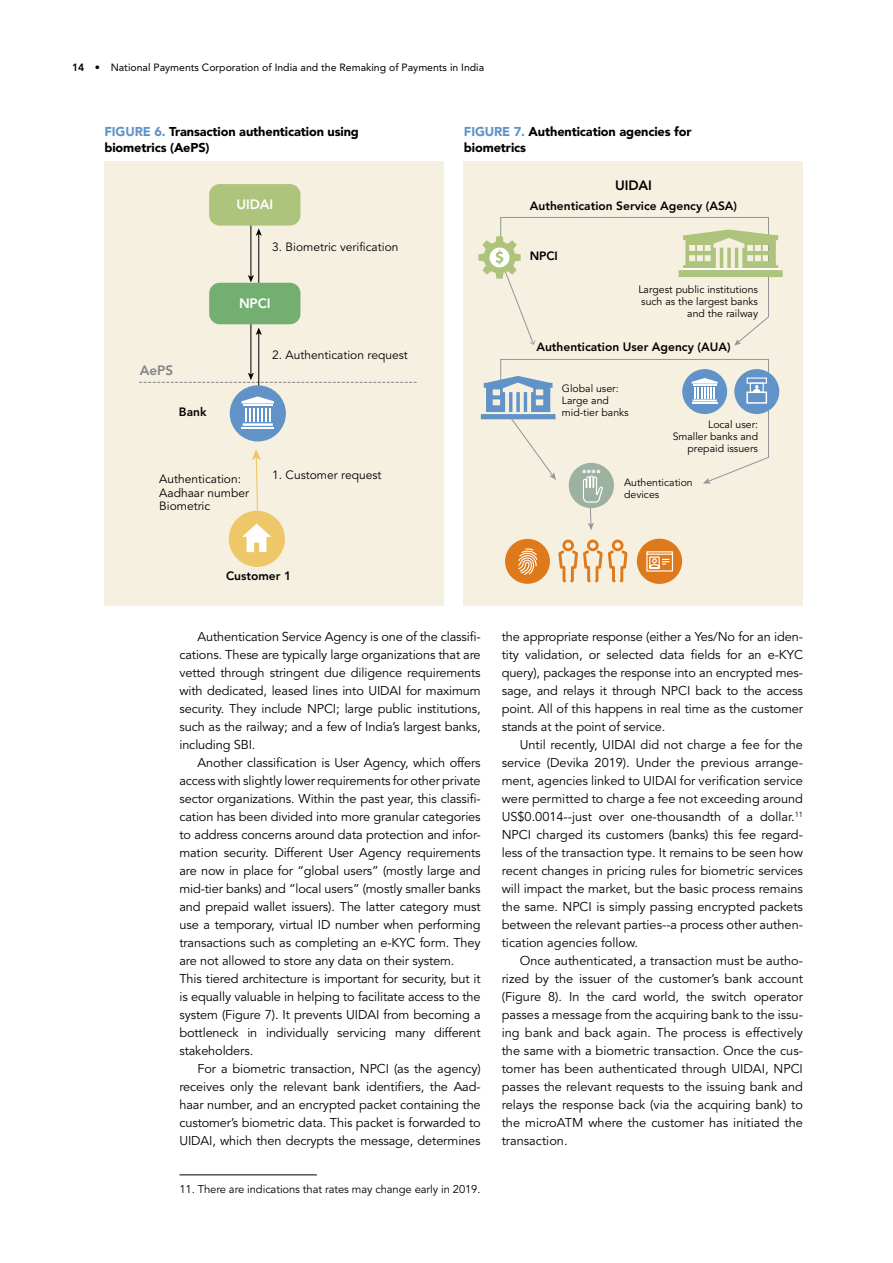
<style>
.page{position:relative;width:893px;height:1263px;background:#fff}
.page>*{position:absolute;margin:0;border:0;box-sizing:border-box;transform-origin:0 0}
.t1{font:800 13.5px "Avenir";letter-spacing:-.01em;color:#fff}
.t2{font:800 13.5px "Avenir";letter-spacing:-.01em;color:#000}
.t3{font:800 13.5px "Avenir";color:#808285}
.t4{font:12.75px/18px "Avenir";letter-spacing:-.01em;color:#000;text-align:justify}
.t5{font:900 12.75px/16.5px "Avenir";letter-spacing:-.01em;color:#000}
.t6{font:12px/13.5px "Avenir";color:#000}
.t7{font:800 12px "Avenir";color:#000}
.t8{font:11.25px "Avenir";letter-spacing:-.01em;color:#000}
.t9{font:10.5px/12px "Avenir";color:#000;text-align:right}
.t10{font:10.5px "Avenir";color:#000}
.t11{font:900 9px "Helvetica";color:#fff}
.s1{font-weight:800}
.s2{color:#6193c8}
</style>
<div class="page">
<div style="left:104px;top:161px;width:339px;height:445px;background:#f5f0e0"></div>
<hr style="left:250px;top:313px;width:1px;height:62px;background:#000">
<svg style="left:139px;top:373px;width:278px;height:10px"></svg>
<hr style="left:250px;top:222px;width:1px;height:55px;background:#000">
<svg style="left:248px;top:275px;width:6px;height:7px"></svg>
<hr style="left:258px;top:234px;width:1px;height:55px;background:#000">
<svg style="left:256px;top:228px;width:6px;height:8px"></svg>
<hr style="left:258px;top:333px;width:1px;height:61px;background:#000">
<svg style="left:256px;top:328px;width:6px;height:7px"></svg>
<div style="left:209px;top:283px;width:91px;height:41px;background:#74af72;border-radius:10px"></div>
<div style="left:209px;top:184px;width:91px;height:42px;background:#aec37b;border-radius:10px"></div>
<div style="left:230px;top:385px;width:56px;height:56px;background:#6193c8;border-radius:50%"></div>
<svg style="left:242px;top:396px;width:32px;height:30px"></svg>
<hr style="left:242px;top:427px;width:32px;height:2px;background:#fff">
<div style="left:229px;top:511px;width:56px;height:56px;background:#eec769;border-radius:50%"></div>
<svg style="left:242px;top:523px;width:29px;height:29px"></svg>
<svg style="left:252px;top:449px;width:9px;height:63px"></svg>
<div style="left:464px;top:161px;width:339px;height:445px;background:#f5f0e0"></div>
<div style="left:734px;top:369px;width:45px;height:45px;background:#6193c8;border-radius:50%"></div>
<svg style="left:478px;top:217px;width:305px;height:129px"></svg>
<div style="left:505px;top:539px;width:45px;height:45px;background:#df7a1c;border-radius:50%"></div>
<svg style="left:518px;top:548px;width:20px;height:27px"></svg>
<svg style="left:558px;top:539px;width:69px;height:43px"></svg>
<svg style="left:481px;top:359px;width:288px;height:171px"></svg>
<svg style="left:637px;top:539px;width:45px;height:45px"></svg>
<hr style="left:179px;top:1174px;width:138px;height:1px;background:#000">
<p class="t10" style="left:72px;top:61px;width:414px"><span class="s1">14</span> • National Payments Corporation of India and the Remaking of Payments in India</p>
<p class="t5" style="left:104px;top:123px;width:256px"><span class="s2">FIGURE 6.</span> Transaction authentication using biometrics (AePS)</p>
<p class="t5" style="left:464px;top:123px;width:229px"><span class="s2">FIGURE 7.</span> Authentication agencies for biometrics</p>
<p class="t1" style="left:236px;top:194px;width:38px">UIDAI</p>
<p class="t6" style="left:272px;top:240px;width:128px">3. Biometric verification</p>
<p class="t1" style="left:239px;top:293px;width:33px">NPCI</p>
<p class="t3" style="left:140px;top:360px;width:35px">AePS</p>
<p class="t7" style="left:179px;top:402px;width:29px">Bank</p>
<p class="t6" style="left:159px;top:472px;width:91px">Authentication:<br>Aadhaar number<br>Biometric</p>
<p class="t6" style="left:272px;top:349px;width:137px">2. Authentication request</p>
<p class="t6" style="left:272px;top:468px;width:111px">1. Customer request</p>
<p class="t2" style="left:615px;top:175px;width:38px">UIDAI</p>
<p class="t7" style="left:530px;top:196px;width:209px">Authentication Service Agency (ASA)</p>
<p class="t7" style="left:530px;top:246px;width:30px">NPCI</p>
<p class="t9" style="left:638px;top:284px;width:121px">Largest public institutions such as the largest banks and the railway</p>
<p class="t7" style="left:536px;top:337px;width:196px">Authentication User Agency (AUA)</p>
<p class="t9" style="left:562px;top:382px;width:68px;text-align:left">Global user:<br>Large and mid-tier banks</p>
<p class="t11" style="left:582px;top:467px;width:21px">****</p>
<p class="t9" style="left:673px;top:419px;width:87px">Local user:<br>Smaller banks and prepaid issuers</p>
<p class="t9" style="left:624px;top:476px;width:70px;text-align:left">Authentication devices</p>
<p class="t7" style="left:226px;top:566px;width:67px">Customer 1</p>
<p class="t4" style="left:179px;top:628px;width:303px;text-indent:18px">Authentication Service Agency is one of the classifi&shy;cations. These are typically large organizations that are vetted through stringent due diligence requirements with dedicated, leased lines into UIDAI for maximum security. They include NPCI; large public institutions, such as the railway; and a few of India’s largest banks, including SBI.</p>
<p class="t4" style="left:179px;top:754px;width:303px;text-align:left;text-indent:18px">Another classification is User Agency, which offers access with slightly lower requirements for other private sector organizations. Within the past year, this classifi&shy;cation has been divided into more granular categories to address concerns around data protection and infor&shy;mation security. Different User Agency requirements are now in place for “global users” (mostly large and mid-tier banks) and “local users” (mostly smaller banks and prepaid wallet issuers). The latter category must use a temporary, virtual ID number when performing transactions such as completing an e-KYC form. They are not allowed to store any data on their system.<br>This tiered architecture is important for security, but it is equally valuable in helping to facilitate access to the system (Figure 7). It prevents UIDAI from becoming a bottleneck in individually servicing many different stakeholders.</p>
<p class="t4" style="left:179px;top:1060px;width:303px;text-indent:18px">For a biometric transaction, NPCI (as the agency) receives only the relevant bank identifiers, the Aad&shy;haar number, and an encrypted packet containing the customer’s biometric data. This packet is forwarded to UIDAI, which then decrypts the message, determines</p>
<p class="t8" style="left:179px;top:1183px;width:303px">11. There are indications that rates may change early in 2019.</p>
<p class="t4" style="left:502px;top:628px;width:303px">the appropriate response (either a Yes/No for an iden&shy;tity validation, or selected data fields for an e-KYC query), packages the response into an encrypted mes&shy;sage, and relays it through NPCI back to the access point. All of this happens in real time as the customer stands at the point of service.</p>
<p class="t4" style="left:502px;top:736px;width:303px;text-indent:18px">Until recently, UIDAI did not charge a fee for the service (Devika 2019). Under the previous arrange&shy;ment, agencies linked to UIDAI for verification service were permitted to charge a fee not exceeding around US$0.0014--just over one-thousandth of a dollar.<sup>11<br></sup>NPCI charged its customers (banks) this fee regard&shy;less of the transaction type. It remains to be seen how recent changes in pricing rules for biometric services will impact the market, but the basic process remains the same. NPCI is simply passing encrypted packets between the relevant parties--a process other authen&shy;tication agencies follow.</p>
<p class="t4" style="left:502px;top:952px;width:303px;text-indent:18px">Once authenticated, a transaction must be autho&shy;rized by the issuer of the customer’s bank account (Figure 8). In the card world, the switch operator passes a message from the acquiring bank to the issu&shy;ing bank and back again. The process is effectively the same with a biometric transaction. Once the cus&shy;tomer has been authenticated through UIDAI, NPCI passes the relevant requests to the issuing bank and relays the response back (via the acquiring bank) to the microATM where the customer has initiated the transaction.</p>
</div>
